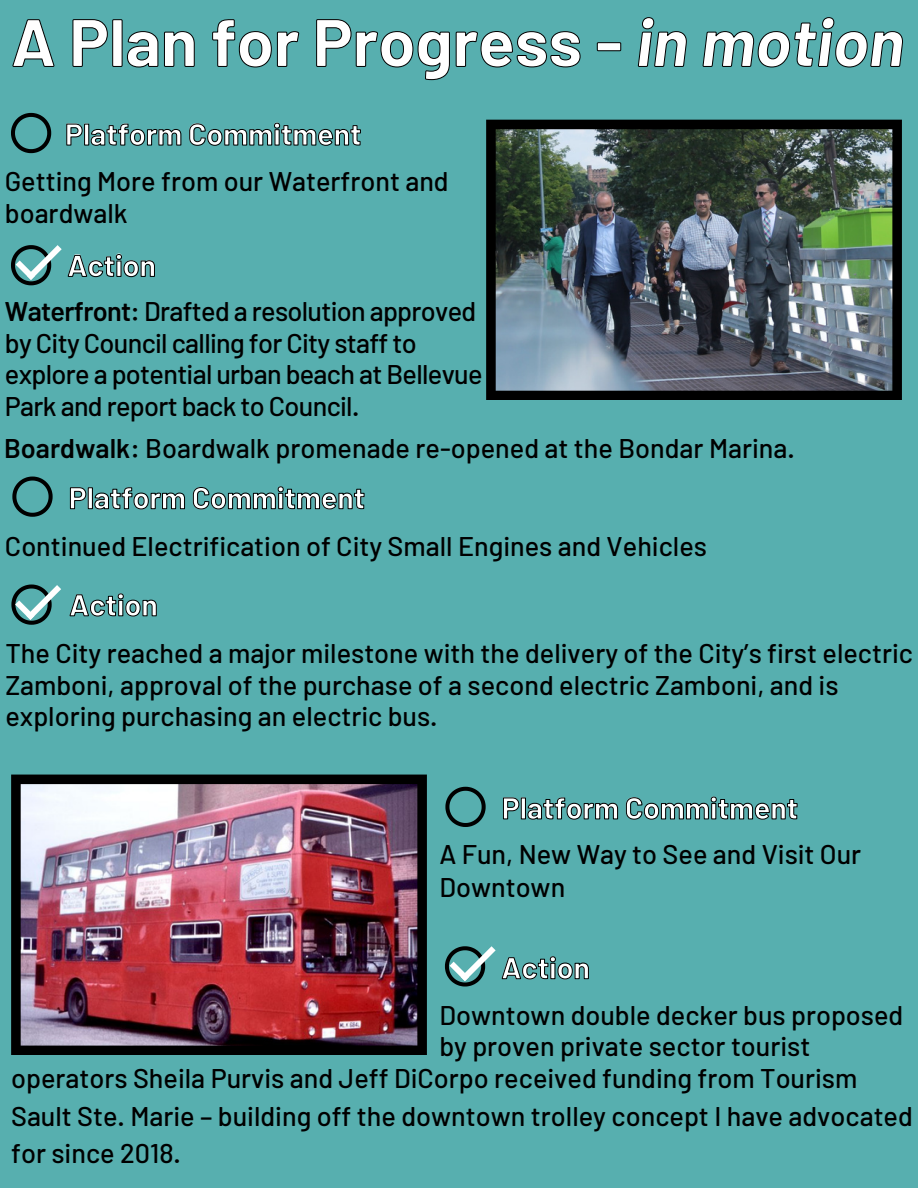
<style>
.page{position:relative;width:918px;height:1188px;background:#57afaf}
.page>*{position:absolute;margin:0;border:0;box-sizing:border-box;transform-origin:0 0}
.t1{font:700 66.75px "Barlow";color:#fff}
.t2{font:700 30px "Barlow";color:#fff}
.t3{font:500 27px/31.5px "Barlow";color:#000}
.t4{font:500 27px "Barlow";letter-spacing:-.025em;color:#000}
.s1{font-style:italic}
.s2{font-weight:600}
</style>
<div class="page">
<svg style="left:11px;top:245px;width:51px;height:40px"></svg>
<svg style="left:68px;top:254px;width:87px;height:24px"></svg>
<svg style="left:11px;top:585px;width:50px;height:40px"></svg>
<svg style="left:70px;top:593px;width:87px;height:24px"></svg>
<svg style="left:12px;top:19px;width:610px;height:62px"></svg>
<svg style="left:637px;top:17px;width:266px;height:51px"></svg>
<svg style="left:12px;top:477px;width:41px;height:40px"></svg>
<svg style="left:70px;top:486px;width:295px;height:23px"></svg>
<svg style="left:11px;top:113px;width:40px;height:40px"></svg>
<svg style="left:66px;top:123px;width:295px;height:23px"></svg>
<svg style="left:445px;top:946px;width:51px;height:41px"></svg>
<svg style="left:502px;top:956px;width:87px;height:24px"></svg>
<svg style="left:445px;top:787px;width:41px;height:40px"></svg>
<svg style="left:503px;top:797px;width:295px;height:23px"></svg>
<img style="left:486px;top:120px;width:416px;height:280px">
<img style="left:11px;top:775px;width:416px;height:280px">
<p class="t1" style="left:11px;top:0;width:895px">A Plan for Progress - <span class="s1">in motion</span></p>
<p class="t2" style="left:65px;top:115px;width:298px">Platform Commitment</p>
<p class="t3" style="left:5px;top:165px;width:445px">Getting More from our Waterfront and</p>
<p class="t3" style="left:5px;top:196px;width:124px">boardwalk</p>
<p class="t2" style="left:67px;top:246px;width:90px">Action</p>
<p class="t4" style="left:5px;top:294px;width:473px"><span class="s2">Waterfront</span>: Drafted a resolution approved</p>
<p class="t4" style="left:5px;top:326px;width:413px">by City Council calling for City staff to</p>
<p class="t4" style="left:5px;top:357px;width:479px">explore a potential urban beach at Bellevue</p>
<p class="t4" style="left:5px;top:389px;width:356px">Park and report back to Council.</p>
<p class="t3" style="left:4px;top:432px;width:792px"><span class="s2">Boardwalk</span>: Boardwalk promenade re-opened at the Bondar Marina.</p>
<p class="t2" style="left:69px;top:479px;width:298px">Platform Commitment</p>
<p class="t3" style="left:5px;top:529px;width:704px">Continued Electrification of City Small Engines and Vehicles</p>
<p class="t2" style="left:69px;top:586px;width:90px">Action</p>
<p class="t3" style="left:5px;top:636px;width:909px">The City reached a major milestone with the delivery of the City’s first electric<br>Zamboni, approval of the purchase of a second electric Zamboni, and is exploring purchasing an electric bus.</p>
<p class="t2" style="left:502px;top:789px;width:298px">Platform Commitment</p>
<p class="t3" style="left:439px;top:837px;width:423px">A Fun, New Way to See and Visit Our</p>
<p class="t3" style="left:439px;top:871px;width:127px">Downtown</p>
<p class="t2" style="left:501px;top:949px;width:90px">Action</p>
<p class="t3" style="left:439px;top:998px;width:465px">Downtown double decker bus proposed</p>
<p class="t3" style="left:439px;top:1030px;width:372px">by proven private sector tourist</p>
<p class="t3" style="left:11px;top:1059px;width:903px;line-height:37.2px">operators Sheila Purvis and Jeff DiCorpo received funding from Tourism<br>Sault Ste. Marie – building off the downtown trolley concept I have advocated for since 2018.</p>
</div>
